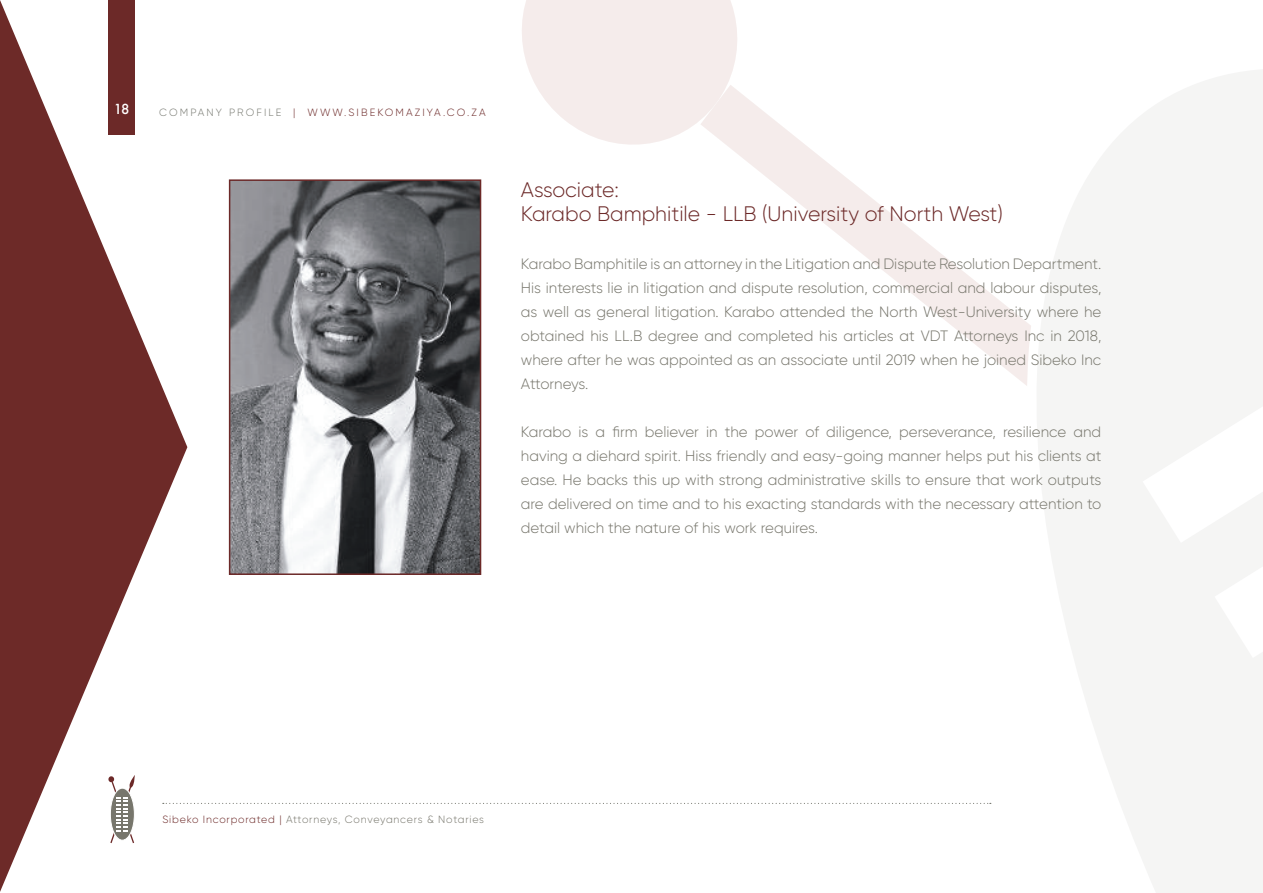
<style>
.page{position:relative;width:1263px;height:893px;background:#fff}
.page>*{position:absolute;margin:0;border:0;box-sizing:border-box;transform-origin:0 0}
.t1{font:300 21px/24px "Gilroy";color:#6c2928}
.t2{font:300 15px/24px "Gilroy";color:#77766c;text-align:justify}
.t3{font:500 13.5px "Futura";color:#fff}
.t4{font:300 10.5px "Gilroy";letter-spacing:.075em;color:#77766c}
.t5{font:300 10.5px "Gilroy";letter-spacing:.2em;color:#6c2928}
.s1{color:#777971}
.s2{color:#6c2928}
</style>
<div class="page">
<svg style="left:522px;top:0;width:215px;height:145px;background:#f6eeed"></svg>
<svg style="left:700px;top:85px;width:234px;height:226px"></svg>
<svg style="left:934px;top:70px;width:329px;height:823px"></svg>
<svg style="left:1142px;top:253px;width:121px;height:405px"></svg>
<svg style="left:187px;top:803px;width:804px;height:1px"></svg>
<svg style="left:0;top:0;width:187px;height:892px;fill:#6d2a28"></svg>
<img style="left:232px;top:182px;width:246px;height:390px">
<div style="left:229px;top:179px;width:252px;height:396px;border:2px solid #6c2928"></div>
<p class="t3" style="left:114px;top:100px;width:17px">18</p>
<p class="t5" style="left:159px;top:106px;width:328px"><span class="s1">COMPANY PROFILE</span> | WWW.SIBEKOMAZIYA.CO.ZA</p>
<h1 class="t1" style="left:521px;top:177px;width:484px">Associate:<br>Karabo Bamphitile - LLB (University of North West)</h1>
<p class="t2" style="left:521px;top:252px;width:582px">Karabo Bamphitile is an attorney in the Litigation and Dispute Resolution Department.<br>His interests lie in litigation and dispute resolution, commercial and labour disputes, as well as general litigation. Karabo attended the North West-University where he obtained his LL.B degree and completed his articles at VDT Attorneys Inc in 2018, where after he was appointed as an associate until 2019 when he joined Sibeko Inc Attorneys.</p>
<p class="t2" style="left:521px;top:420px;width:582px">Karabo is a firm believer in the power of diligence, perseverance, resilience and having a diehard spirit. Hiss friendly and easy-going manner helps put his clients at ease. He backs this up with strong administrative skills to ensure that work outputs are delivered on time and to his exacting standards with the necessary attention to detail which the nature of his work requires.</p>
<p class="t4" style="left:162px;top:813px;width:323px"><span class="s2">Sibeko Incorporated |</span> Attorneys, Conveyancers &amp; Notaries</p>
</div>
